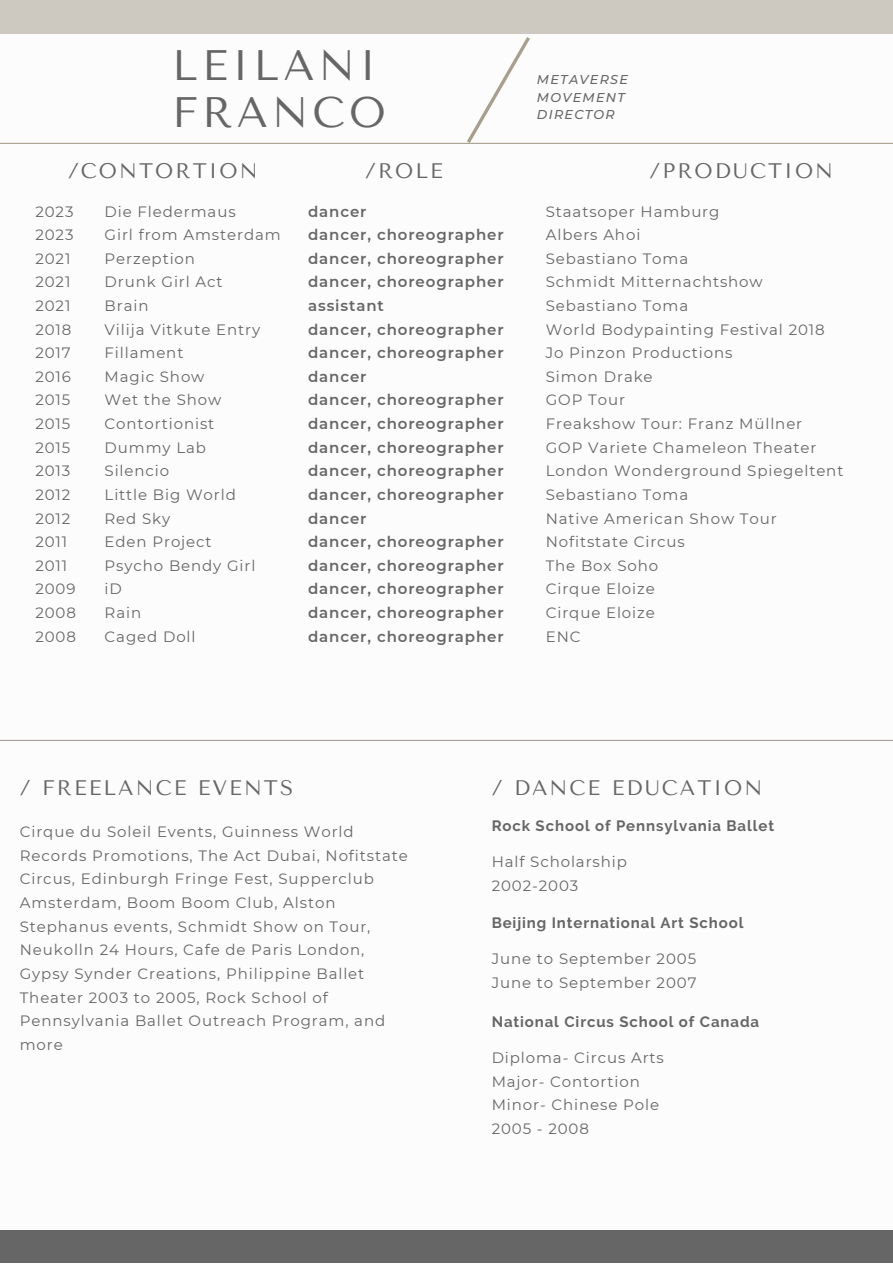
<style>
.page{position:relative;width:893px;height:1264px;background:#fff}
.page>*{position:absolute;margin:0;border:0;box-sizing:border-box;transform-origin:0 0}
.t1{font:42.45px/46.2px "Tenor Sans";letter-spacing:.1em;color:#666}
.t2{font:21px "Tenor Sans";letter-spacing:.1em;color:#666}
.t3{font:15px/23.5px "Montserrat";letter-spacing:.06em;color:#666}
.t4{font:600 15px/23.5px "Montserrat";letter-spacing:.06em;color:#666}
.t5{font:700 15px "Raleway";letter-spacing:.06em;color:#666}
.t6{font:italic 500 12.75px/17.5px "Montserrat";letter-spacing:.1em;color:#666}
</style>
<div class="page">
<hr style="left:0;top:143px;width:892px;height:1px;background:#a89f8f">
<svg style="left:463px;top:33px;width:70px;height:110px"></svg>
<div style="left:0;top:1229px;width:892px;height:33px;background:#666"></div>
<div style="left:0;top:0;width:892px;height:33px;background:#cdc8c0"></div>
<hr style="left:0;top:740px;width:892px;height:1px;background:#a89f8f">
<h1 class="t1" style="left:172px;top:43px;width:215px">LEILANI<br>FRANCO</h1>
<h2 class="t2" style="left:68px;top:158px;width:191px">/CONTORTION</h2>
<h2 class="t2" style="left:365px;top:158px;width:79px">/ROLE</h2>
<p class="t4" style="left:308px;top:199px;width:197px">dancer<br>dancer, choreographer dancer, choreographer dancer, choreographer assistant<br>dancer, choreographer dancer, choreographer dancer<br>dancer, choreographer dancer, choreographer dancer, choreographer dancer, choreographer dancer, choreographer dancer<br>dancer, choreographer dancer, choreographer dancer, choreographer dancer, choreographer dancer, choreographer</p>
<p class="t3" style="left:105px;top:199px;width:178px">Die Fledermaus<br>Girl from Amsterdam<br>Perzeption<br>Drunk Girl Act<br>Brain<br>Vilija Vitkute Entry<br>Fillament<br>Magic Show<br>Wet the Show<br>Contortionist<br>Dummy Lab<br>Silencio<br>Little Big World<br>Red Sky<br>Eden Project<br>Psycho Bendy Girl<br>iD<br>Rain<br>Caged Doll</p>
<p class="t3" style="left:35px;top:199px;width:42px">2023<br>2023<br>2021<br>2021<br>2021<br>2018<br>2017<br>2016<br>2015<br>2015<br>2015<br>2013<br>2012<br>2012<br>2011<br>2011<br>2009<br>2008<br>2008</p>
<p class="t6" style="left:537px;top:71px;width:93px">METAVERSE<br>MOVEMENT<br>DIRECTOR</p>
<h2 class="t2" style="left:649px;top:158px;width:185px">/PRODUCTION</h2>
<p class="t3" style="left:545px;top:199px;width:299px">Staatsoper Hamburg<br>Albers Ahoi<br>Sebastiano Toma<br>Schmidt Mitternachtshow<br>Sebastiano Toma<br>World Bodypainting Festival 2018<br>Jo Pinzon Productions<br>Simon Drake<br>GOP Tour<br>Freakshow Tour: Franz Müllner<br>GOP Variete Chameleon Theater<br>London Wonderground Spiegeltent<br>Sebastiano Toma<br>Native American Show Tour<br>Nofitstate Circus<br>The Box Soho<br>Cirque Eloize<br>Cirque Eloize<br>ENC</p>
<h2 class="t2" style="left:20px;top:775px;width:275px">/ FREELANCE EVENTS</h2>
<p class="t3" style="left:20px;top:820px;width:389px">Cirque du Soleil Events, Guinness World Records Promotions, The Act Dubai, Nofitstate Circus, Edinburgh Fringe Fest, Supperclub Amsterdam, Boom Boom Club, Alston Stephanus events, Schmidt Show on Tour, Neukolln 24 Hours, Cafe de Paris London, Gypsy Synder Creations, Philippine Ballet Theater 2003 to 2005, Rock School of Pennsylvania Ballet Outreach Program, and more</p>
<h2 class="t2" style="left:491px;top:775px;width:272px">/ DANCE EDUCATION</h2>
<p class="t5" style="left:491px;top:817px;width:284px">Rock School of Pennsylvania Ballet</p>
<p class="t3" style="left:491px;top:849px;width:137px">Half Scholarship<br>2002-2003</p>
<p class="t5" style="left:491px;top:914px;width:253px">Beijing International Art School</p>
<p class="t3" style="left:491px;top:946px;width:206px">June to September 2005<br>June to September 2007</p>
<p class="t5" style="left:491px;top:1013px;width:269px">National Circus School of Canada</p>
<p class="t3" style="left:491px;top:1045px;width:174px">Diploma- Circus Arts<br>Major- Contortion<br>Minor- Chinese Pole<br>2005 - 2008</p>
</div>
